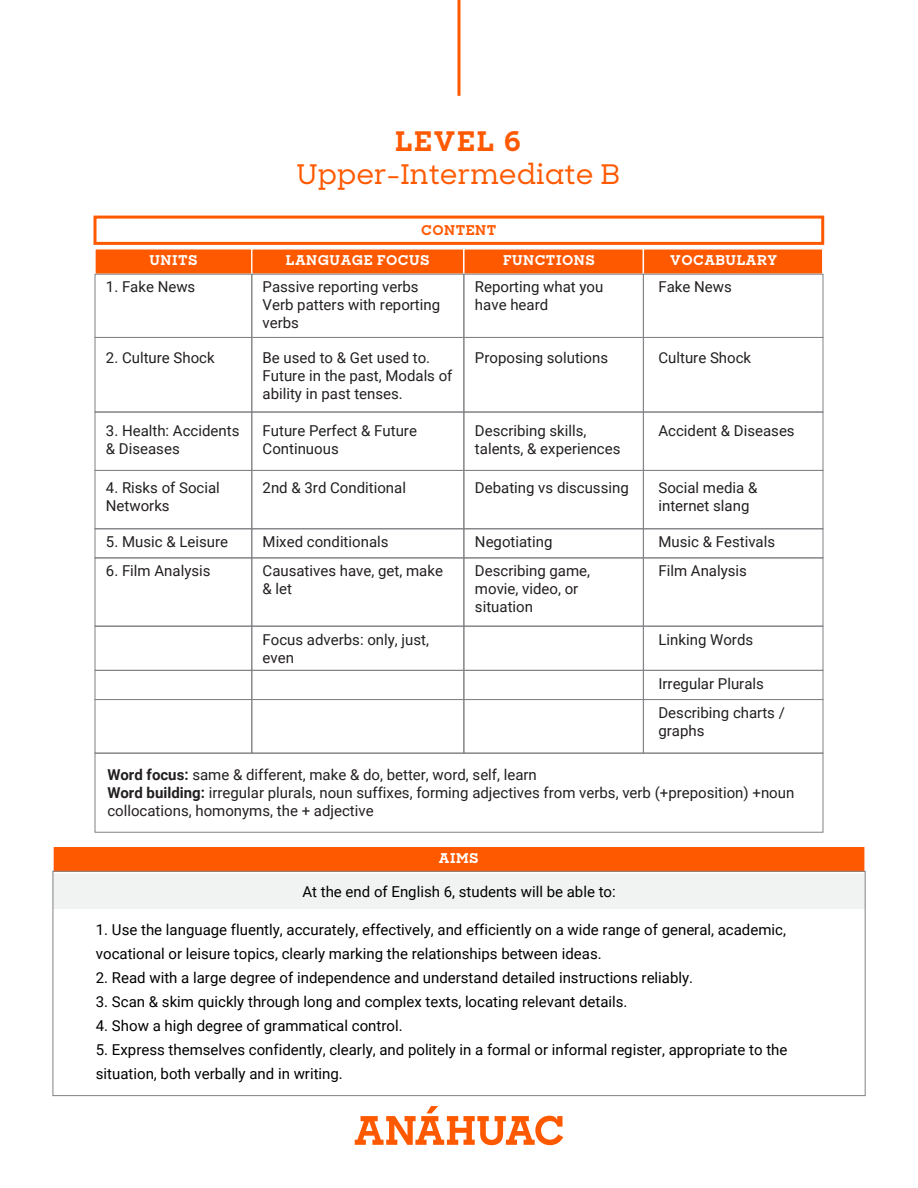
<style>
.page{position:relative;width:918px;height:1188px;background:#fff}
.page>*{position:absolute;margin:0;border:0;box-sizing:border-box;transform-origin:0 0}
.t1{font:500 27px "Sharp Slab";color:#ff5900}
.t2{font:700 27px "Sharp Slab";letter-spacing:.06em;color:#ff5900}
.t3{font:15px/18px "Roboto";color:#231f20}
.t4{font:15px/24px "Roboto";color:#000}
.t5{font:700 13.5px "Sharp Slab";letter-spacing:.04em;color:#fff}
.t6{font:700 13.5px "Sharp Slab";letter-spacing:.04em;color:#ff5900}
.s1{font-weight:700}
</style>
<div class="page">
<hr style="left:458px;top:0;width:2px;height:96px;background:#ff5900">
<svg style="left:355px;top:1106px;width:208px;height:39px"></svg>
<div style="left:53px;top:873px;width:812px;height:36px;background:#f1f2f2"></div>
<div style="left:94px;top:248px;width:159px;height:27px;background:#ff5900;border:1px solid #fff"></div>
<div style="left:251px;top:248px;width:213px;height:27px;background:#ff5900;border:1px solid #fff"></div>
<div style="left:463px;top:248px;width:181px;height:27px;background:#ff5900;border:1px solid #fff"></div>
<div style="left:643px;top:248px;width:180px;height:27px;background:#ff5900;border:1px solid #fff"></div>
<div style="left:52px;top:846px;width:814px;height:27px;background:#ff5900;border:2px solid #fff"></div>
<div style="left:95px;top:274px;width:157px;height:64px;border:1px solid #808285"></div>
<div style="left:252px;top:274px;width:212px;height:64px;border:1px solid #808285"></div>
<div style="left:464px;top:274px;width:180px;height:64px;border:1px solid #808285"></div>
<div style="left:643px;top:274px;width:180px;height:64px;border:1px solid #808285"></div>
<div style="left:95px;top:337px;width:157px;height:75px;border:1px solid #808285"></div>
<div style="left:251px;top:337px;width:213px;height:75px;border:1px solid #808285"></div>
<div style="left:464px;top:337px;width:180px;height:75px;border:1px solid #808285"></div>
<div style="left:643px;top:337px;width:180px;height:75px;border:1px solid #808285"></div>
<div style="left:95px;top:412px;width:157px;height:59px;border:1px solid #808285"></div>
<div style="left:252px;top:412px;width:212px;height:59px;border:1px solid #808285"></div>
<div style="left:464px;top:412px;width:180px;height:59px;border:1px solid #808285"></div>
<div style="left:643px;top:412px;width:180px;height:59px;border:1px solid #808285"></div>
<div style="left:95px;top:470px;width:157px;height:59px;border:1px solid #808285"></div>
<div style="left:252px;top:470px;width:212px;height:59px;border:1px solid #808285"></div>
<div style="left:464px;top:470px;width:180px;height:59px;border:1px solid #808285"></div>
<div style="left:643px;top:470px;width:180px;height:59px;border:1px solid #808285"></div>
<div style="left:95px;top:529px;width:157px;height:29px;border:1px solid #808285"></div>
<div style="left:252px;top:528px;width:212px;height:30px;border:1px solid #808285"></div>
<div style="left:464px;top:529px;width:180px;height:29px;border:1px solid #808285"></div>
<div style="left:643px;top:529px;width:180px;height:29px;border:1px solid #808285"></div>
<div style="left:95px;top:558px;width:157px;height:69px;border:1px solid #808285"></div>
<div style="left:252px;top:558px;width:212px;height:69px;border:1px solid #808285"></div>
<div style="left:464px;top:558px;width:180px;height:69px;border:1px solid #808285"></div>
<div style="left:643px;top:558px;width:180px;height:69px;border:1px solid #808285"></div>
<div style="left:95px;top:699px;width:157px;height:54px;border:1px solid #808285"></div>
<div style="left:252px;top:699px;width:212px;height:54px;border:1px solid #808285"></div>
<div style="left:464px;top:699px;width:180px;height:54px;border:1px solid #808285"></div>
<div style="left:643px;top:699px;width:180px;height:54px;border:1px solid #808285"></div>
<div style="left:95px;top:626px;width:157px;height:45px;border:1px solid #808285"></div>
<div style="left:252px;top:626px;width:212px;height:45px;border:1px solid #808285"></div>
<div style="left:464px;top:626px;width:180px;height:45px;border:1px solid #808285"></div>
<div style="left:643px;top:626px;width:180px;height:45px;border:1px solid #808285"></div>
<div style="left:95px;top:753px;width:728px;height:79px;border:1px solid #808285"></div>
<div style="left:53px;top:871px;width:812px;height:225px;border:1px solid #808285"></div>
<div style="left:94px;top:216px;width:730px;height:29px;border:3px solid #ff5900"></div>
<h1 class="t2" style="left:395px;top:122px;width:128px">LEVEL 6</h1>
<h1 class="t1" style="left:296px;top:155px;width:325px">Upper-Intermediate B</h1>
<p class="t6" style="left:421px;top:220px;width:77px">CONTENT</p>
<p class="t5" style="left:150px;top:251px;width:50px">UNITS</p>
<p class="t5" style="left:286px;top:251px;width:145px">LANGUAGE FOCUS</p>
<p class="t5" style="left:503px;top:251px;width:93px">FUNCTIONS</p>
<p class="t5" style="left:670px;top:251px;width:109px">VOCABULARY</p>
<p class="t3" style="left:106px;top:277px;width:91px">1. Fake News</p>
<p class="t3" style="left:106px;top:348px;width:110px">2. Culture Shock</p>
<p class="t3" style="left:106px;top:421px;width:135px">3. Health: Accidents &amp; Diseases</p>
<p class="t3" style="left:106px;top:478px;width:116px">4. Risks of Social<br>Networks</p>
<p class="t3" style="left:106px;top:532px;width:124px">5. Music &amp; Leisure</p>
<p class="t3" style="left:106px;top:561px;width:106px">6. Film Analysis</p>
<p class="t3" style="left:263px;top:277px;width:179px">Passive reporting verbs<br>Verb patters with reporting verbs</p>
<p class="t3" style="left:263px;top:348px;width:191px">Be used to &amp; Get used to.<br>Future in the past, Modals of ability in past tenses.</p>
<p class="t3" style="left:263px;top:421px;width:156px">Future Perfect &amp; Future<br>Continuous</p>
<p class="t3" style="left:263px;top:478px;width:145px">2nd &amp; 3rd Conditional</p>
<p class="t3" style="left:263px;top:527px;width:182px;line-height:28.7px">Mixed conditionals<br>Causatives have, get, make</p>
<p class="t3" style="left:263px;top:579px;width:31px">&amp; let</p>
<p class="t3" style="left:475px;top:277px;width:130px">Reporting what you have heard</p>
<p class="t3" style="left:658px;top:277px;width:75px">Fake News</p>
<p class="t3" style="left:475px;top:348px;width:135px">Proposing solutions</p>
<p class="t3" style="left:658px;top:348px;width:94px">Culture Shock</p>
<p class="t3" style="left:475px;top:421px;width:147px">Describing skills, talents, &amp; experiences</p>
<p class="t3" style="left:658px;top:421px;width:138px">Accident &amp; Diseases</p>
<p class="t3" style="left:475px;top:478px;width:155px">Debating vs discussing</p>
<p class="t3" style="left:658px;top:478px;width:100px">Social media &amp; internet slang</p>
<p class="t3" style="left:475px;top:527px;width:117px;line-height:28.7px">Negotiating<br>Describing game,</p>
<p class="t3" style="left:475px;top:579px;width:105px">movie, video, or situation</p>
<p class="t3" style="left:658px;top:532px;width:118px">Music &amp; Festivals</p>
<p class="t3" style="left:658px;top:561px;width:90px">Film Analysis</p>
<p class="t3" style="left:263px;top:630px;width:168px">Focus adverbs: only, just, even</p>
<p class="t3" style="left:658px;top:630px;width:96px">Linking Words</p>
<p class="t3" style="left:658px;top:668px;width:128px;line-height:29.1px">Irregular Plurals<br>Describing charts /</p>
<p class="t3" style="left:658px;top:721px;width:48px">graphs</p>
<p class="t3" style="left:107px;top:765px;width:689px"><span class="s1">Word focus:</span> same &amp; different, make &amp; do, better, word, self, learn<br><span class="s1">Word building:</span> irregular plurals, noun suffixes, forming adjectives from verbs, verb (+preposition) +noun collocations, homonyms, the + adjective</p>
<p class="t5" style="left:439px;top:849px;width:41px">AIMS</p>
<p class="t4" style="left:302px;top:880px;width:315px">At the end of English 6, students will be able to:</p>
<p class="t4" style="left:96px;top:917px;width:692px">1. Use the language fluently, accurately, effectively, and efficiently on a wide range of general, academic, vocational or leisure topics, clearly marking the relationships between ideas.</p>
<p class="t4" style="left:96px;top:965px;width:599px">2. Read with a large degree of independence and understand detailed instructions reliably.</p>
<p class="t4" style="left:96px;top:989px;width:533px">3. Scan &amp; skim quickly through long and complex texts, locating relevant details.</p>
<p class="t4" style="left:96px;top:1013px;width:308px">4. Show a high degree of grammatical control.</p>
<p class="t4" style="left:96px;top:1037px;width:693px">5. Express themselves confidently, clearly, and politely in a formal or informal register, appropriate to the situation, both verbally and in writing.</p>
</div>
